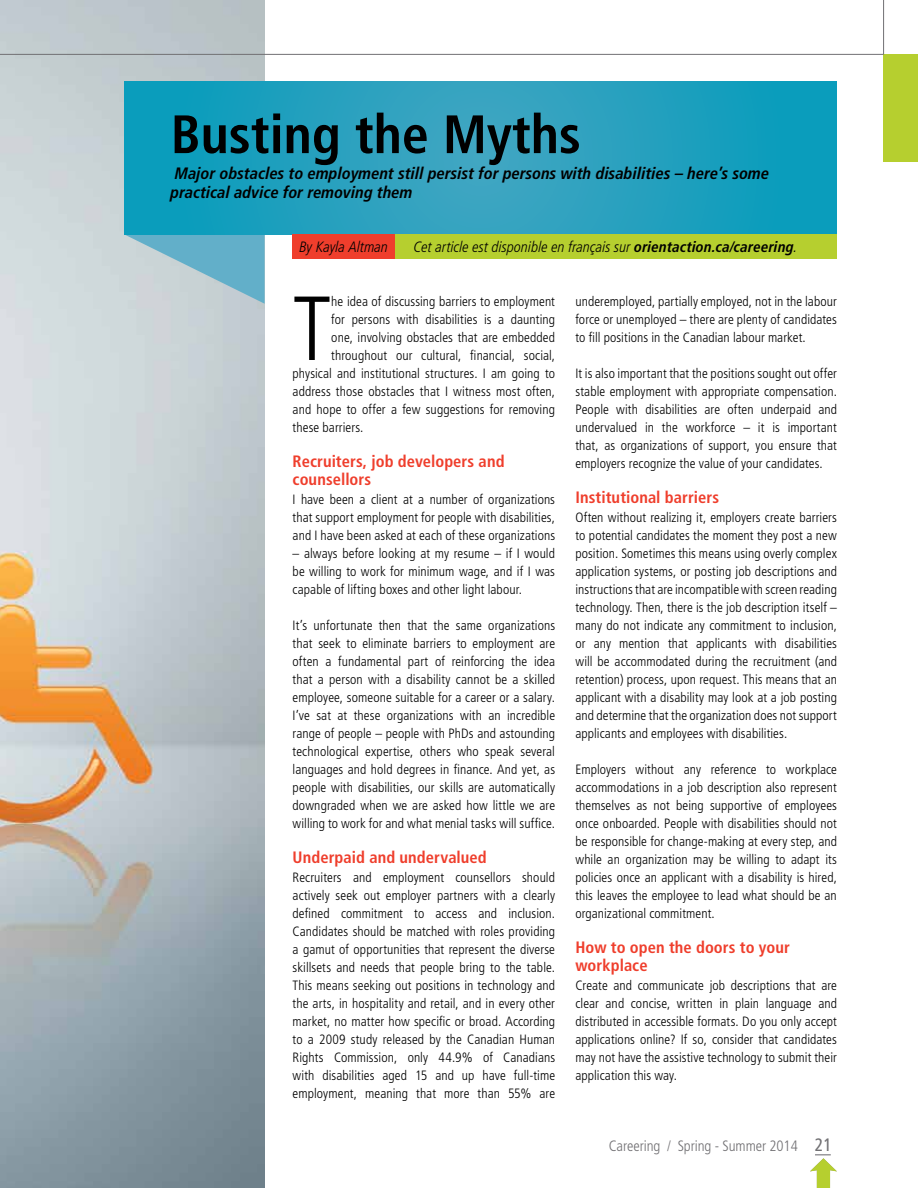
<style>
.page{position:relative;width:918px;height:1188px;background:#fff}
.page>*{position:absolute;margin:0;border:0;box-sizing:border-box;transform-origin:0 0}
.t1{font:300 condensed 90.9px "Frutiger LT Std";color:#000}
.t2{font:700 condensed 54px "Frutiger LT Std";color:#000}
.t3{font:700 condensed 16.5px/18px "Frutiger LT Std";letter-spacing:.005em;color:#ef3e2c}
.t4{font:italic 700 condensed 16.5px/19px "Frutiger LT Pro";color:#000}
.t5{font:italic 300 condensed 15px "Frutiger LT Pro";color:#000}
.t6{font:300 condensed 15px "Frutiger LT Std";letter-spacing:-.005em;color:#717073}
.t7{font:300 condensed 13.5px/18px "Frutiger LT Std";letter-spacing:.005em;color:#000;text-align:justify}
.s1{font-weight:700}
.s2{font-weight:400;font-size:18px}
</style>
<div class="page">
<img style="left:0;top:0;width:265px;height:1188px">
<hr style="left:0;top:54px;width:883px;height:1px;background:#717073">
<svg style="left:810px;top:1154px;width:27px;height:34px"></svg>
<div style="left:884px;top:54px;width:34px;height:108px;background:#b6cf2f"></div>
<svg style="left:124px;top:234px;width:141px;height:70px"></svg>
<svg style="left:124px;top:81px;width:713px;height:153px"></svg>
<div style="left:293px;top:234px;width:102px;height:25px;background:#ef3e2c"></div>
<div style="left:395px;top:234px;width:442px;height:25px;background:#b6cf2f"></div>
<hr style="left:883px;top:0;width:1px;height:55px;background:#717073">
<h2 class="t2" style="left:171px;top:102px;width:412px">Busting the Myths</h2>
<p class="t4" style="left:171px;top:164px;width:600px">Major obstacles to employment still persist for persons with disabilities – here’s some practical advice for removing them</p>
<p class="t5" style="left:299px;top:239px;width:90px">By Kayla Altman</p>
<p class="t5" style="left:414px;top:239px;width:385px">Cet article est disponible en français sur <span class="s1">orientaction.ca/careering</span>.</p>
<h1 class="t1" style="left:293px;top:277px;width:40px">T</h1>
<p class="t7" style="left:331px;top:293px;width:225px">he idea of discussing barriers to employment</p>
<p class="t7" style="left:331px;top:311px;width:225px">for persons with disabilities is a daunting</p>
<p class="t7" style="left:331px;top:329px;width:225px">one, involving obstacles that are embedded</p>
<p class="t7" style="left:331px;top:347px;width:225px">throughout our cultural, financial, social,</p>
<p class="t7" style="left:293px;top:365px;width:264px">physical and institutional structures. I am going to</p>
<p class="t7" style="left:293px;top:383px;width:264px">address those obstacles that I witness most often,</p>
<p class="t7" style="left:293px;top:400px;width:264px">and hope to offer a few suggestions for removing</p>
<p class="t7" style="left:293px;top:418px;width:72px">these barriers.</p>
<p class="t3" style="left:293px;top:452px;width:213px">Recruiters, job developers and counsellors</p>
<p class="t7" style="left:293px;top:491px;width:264px">I have been a client at a number of organizations that support employment for people with disabilities, and I have been asked at each of these organizations</p>
<p class="t7" style="left:293px;top:545px;width:264px">– always before looking at my resume – if I would be willing to work for minimum wage, and if I was capable of lifting boxes and other light labour.</p>
<p class="t7" style="left:293px;top:617px;width:264px">It’s unfortunate then that the same organizations that seek to eliminate barriers to employment are often a fundamental part of reinforcing the idea that a person with a disability cannot be a skilled employee, someone suitable for a career or a salary.<br>I’ve sat at these organizations with an incredible range of people – people with PhDs and astounding technological expertise, others who speak several languages and hold degrees in finance. And yet, as people with disabilities, our skills are automatically downgraded when we are asked how little we are willing to work for and what menial tasks will suffice.</p>
<p class="t3" style="left:293px;top:848px;width:196px">Underpaid and undervalued</p>
<p class="t7" style="left:293px;top:869px;width:264px">Recruiters and employment counsellors should actively seek out employer partners with a clearly defined commitment to access and inclusion.<br>Candidates should be matched with roles providing a gamut of opportunities that represent the diverse skillsets and needs that people bring to the table.<br>This means seeking out positions in technology and the arts, in hospitality and retail, and in every other market, no matter how specific or broad. According to a 2009 study released by the Canadian Human Rights Commission, only 44.9% of Canadians with disabilities aged 15 and up have full-time employment, meaning that more than 55% are</p>
<p class="t7" style="left:575px;top:292px;width:263px">underemployed, partially employed, not in the labour force or unemployed – there are plenty of candidates to fill positions in the Canadian labour market.</p>
<p class="t7" style="left:575px;top:364px;width:263px">It is also important that the positions sought out offer stable employment with appropriate compensation.<br>People with disabilities are often underpaid and undervalued in the workforce – it is important that, as organizations of support, you ensure that employers recognize the value of your candidates.</p>
<p class="t3" style="left:575px;top:488px;width:145px">Institutional barriers</p>
<p class="t7" style="left:575px;top:509px;width:263px">Often without realizing it, employers create barriers to potential candidates the moment they post a new position. Sometimes this means using overly complex application systems, or posting job descriptions and instructions that are incompatible with screen reading technology. Then, there is the job description itself – many do not indicate any commitment to inclusion, or any mention that applicants with disabilities will be accommodated during the recruitment (and retention) process, upon request. This means that an applicant with a disability may look at a job posting and determine that the organization does not support applicants and employees with disabilities.</p>
<p class="t7" style="left:575px;top:760px;width:263px">Employers without any reference to workplace accommodations in a job description also represent themselves as not being supportive of employees once onboarded. People with disabilities should not be responsible for change-making at every step, and while an organization may be willing to adapt its policies once an applicant with a disability is hired, this leaves the employee to lead what should be an organizational commitment.</p>
<p class="t3" style="left:575px;top:938px;width:216px">How to open the doors to your workplace</p>
<p class="t7" style="left:575px;top:977px;width:263px">Create and communicate job descriptions that are clear and concise, written in plain language and distributed in accessible formats. Do you only accept applications online? If so, consider that candidates may not have the assistive technology to submit their application this way.</p>
<p class="t6" style="left:609px;top:1137px;width:225px">Careering / Spring - Summer 2014 <span class="s2">21</span></p>
</div>
